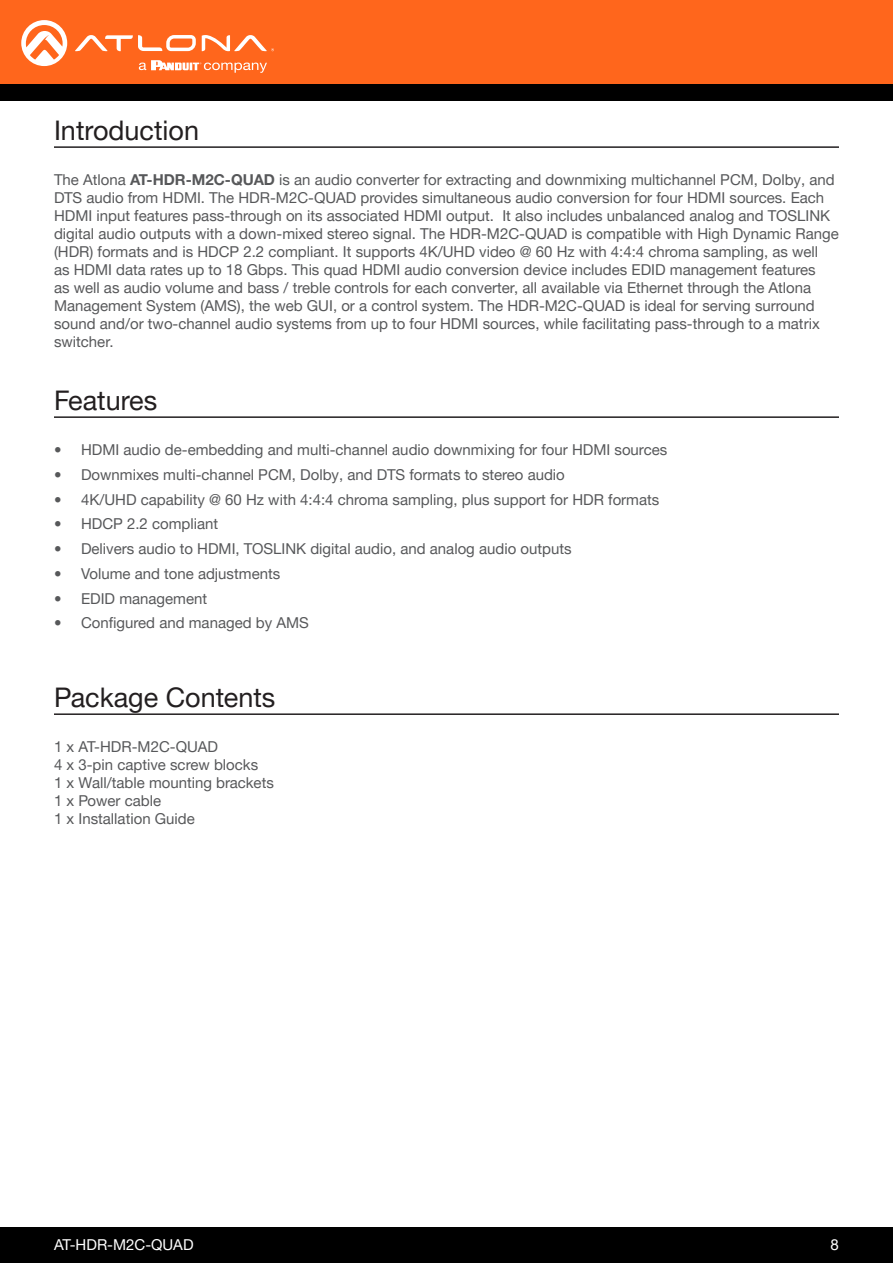
<style>
.page{position:relative;width:893px;height:1263px;background:#fff}
.page>*{position:absolute;margin:0;border:0;box-sizing:border-box;transform-origin:0 0}
.Section_Header{font:27px "Helvetica Neue LTW1 G";color:#231f20}
.General_Text{font:15px/18px "Helvetica Neue LTW1 G";color:#57585a}
.t1{font:15px "Helvetica Neue LTW1 G";color:#fff}
.s1{font-weight:700}
</style>
<div class="page">
<div style="left:0;top:1227px;width:893px;height:36px;background:#000"></div>
<div style="left:0;top:0;width:893px;height:84px;background:#ff661c"></div>
<div style="left:0;top:84px;width:893px;height:16px;background:#000"></div>
<svg style="left:75px;top:35px;width:121px;height:16px"></svg>
<svg style="left:202px;top:35px;width:72px;height:16px"></svg>
<svg style="left:21px;top:20px;width:46px;height:46px"></svg>
<svg style="left:139px;top:60px;width:128px;height:13px"></svg>
<hr style="left:54px;top:146px;width:785px;height:2px;background:#231f20">
<hr style="left:54px;top:416px;width:785px;height:2px;background:#231f20">
<hr style="left:54px;top:713px;width:785px;height:2px;background:#231f20">
<p class="Section_Header" style="left:54px;top:113px;width:147px">Introduction</p>
<p class="General_Text" style="left:54px;top:171px;width:786px">The Atlona <span class="s1">AT-HDR-M2C-QUAD</span> is an audio converter for extracting and downmixing multichannel PCM, Dolby, and DTS audio from HDMI. The HDR-M2C-QUAD provides simultaneous audio conversion for four HDMI sources. Each HDMI input features pass-through on its associated HDMI output. It also includes unbalanced analog and TOSLINK digital audio outputs with a down-mixed stereo signal. The HDR-M2C-QUAD is compatible with High Dynamic Range (HDR) formats and is HDCP 2.2 compliant. It supports 4K/UHD video @ 60 Hz with 4:4:4 chroma sampling, as well<br>as HDMI data rates up to 18 Gbps. This quad HDMI audio conversion device includes EDID management features<br>as well as audio volume and bass / treble controls for each converter, all available via Ethernet through the Atlona Management System (AMS), the web GUI, or a control system. The HDR-M2C-QUAD is ideal for serving surround sound and/or two-channel audio systems from up to four HDMI sources, while facilitating pass-through to a matrix switcher.</p>
<p class="Section_Header" style="left:54px;top:383px;width:105px">Features</p>
<p class="General_Text" style="left:54px;top:441px;width:615px">• HDMI audio de-embedding and multi-channel audio downmixing for four HDMI sources</p>
<p class="General_Text" style="left:54px;top:465px;width:512px">• Downmixes multi-channel PCM, Dolby, and DTS formats to stereo audio</p>
<p class="General_Text" style="left:54px;top:490px;width:607px">• 4K/UHD capability @ 60 Hz with 4:4:4 chroma sampling, plus support for HDR formats</p>
<p class="General_Text" style="left:54px;top:515px;width:166px">• HDCP 2.2 compliant</p>
<p class="General_Text" style="left:54px;top:540px;width:519px">• Delivers audio to HDMI, TOSLINK digital audio, and analog audio outputs</p>
<p class="General_Text" style="left:54px;top:564px;width:228px">• Volume and tone adjustments</p>
<p class="General_Text" style="left:54px;top:589px;width:155px">• EDID management</p>
<p class="General_Text" style="left:54px;top:614px;width:256px">• Configured and managed by AMS</p>
<p class="Section_Header" style="left:54px;top:680px;width:223px">Package Contents</p>
<p class="General_Text" style="left:54px;top:738px;width:165px">1 x AT-HDR-M2C-QUAD</p>
<p class="General_Text" style="left:54px;top:756px;width:206px">4 x 3-pin captive screw blocks</p>
<p class="General_Text" style="left:54px;top:774px;width:221px">1 x Wall/table mounting brackets</p>
<p class="General_Text" style="left:54px;top:792px;width:109px">1 x Power cable</p>
<p class="General_Text" style="left:54px;top:810px;width:142px">1 x Installation Guide</p>
<p class="t1" style="left:54px;top:1235px;width:141px">AT-HDR-M2C-QUAD</p>
<p class="t1" style="left:831px;top:1235px;width:10px">8</p>
</div>
